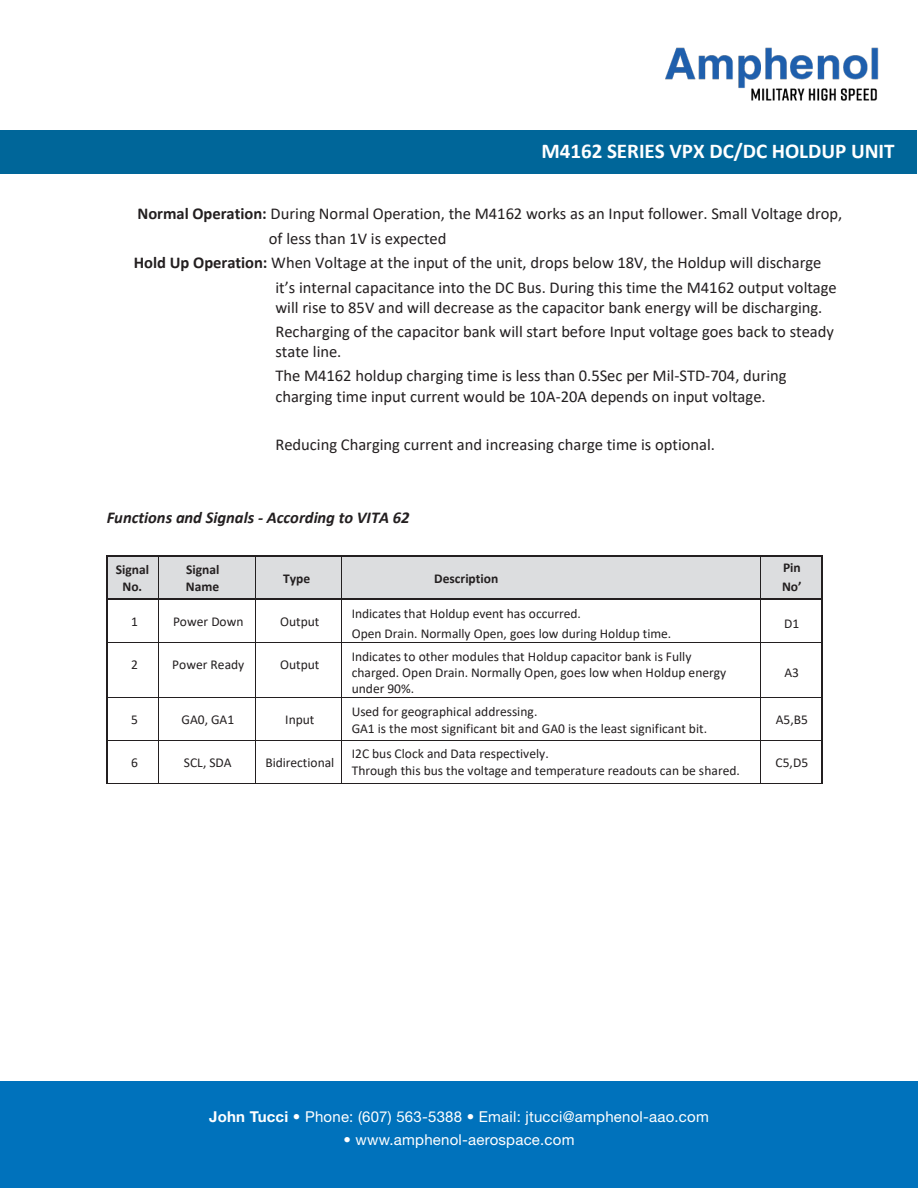
<style>
.page{position:relative;width:918px;height:1188px;background:#fff}
.page>*{position:absolute;margin:0;border:0;box-sizing:border-box;transform-origin:0 0}
.t1{font:700 21.15px "Calibri";letter-spacing:-.005em;color:#fff}
.t2{font:16.5px/24.3px "Calibri";color:#231f20}
.t3{font:italic 700 16.5px "Calibri";letter-spacing:-.005em;color:#231f20}
.t4{font:15px "Helvetica Neue LT Std";letter-spacing:.015em;color:#fff}
.t5{font:13.5px/16px "Calibri";color:#231f20}
.t6{font:700 13.5px/16.5px "Calibri";letter-spacing:-.005em;color:#231f20}
.s1{font-weight:700}
.s2{font-weight:300}
</style>
<div class="page">
<div style="left:0;top:1082px;width:918px;height:106px;background:#0072bc"></div>
<img style="left:665px;top:47px;width:214px;height:54px">
<div style="left:0;top:130px;width:917px;height:43px;background:#069"></div>
<div style="left:108px;top:557px;width:50px;height:42px;background:#dcdddf"></div>
<div style="left:159px;top:557px;width:96px;height:42px;background:#dcdddf"></div>
<div style="left:256px;top:557px;width:86px;height:42px;background:#dcdddf"></div>
<div style="left:342px;top:557px;width:418px;height:42px;background:#dcdddf"></div>
<div style="left:761px;top:557px;width:60px;height:42px;background:#dcdddf"></div>
<hr style="left:108px;top:555px;width:50px;height:2px;background:#231f20">
<hr style="left:159px;top:555px;width:96px;height:2px;background:#231f20">
<hr style="left:256px;top:555px;width:86px;height:2px;background:#231f20">
<hr style="left:343px;top:555px;width:417px;height:2px;background:#231f20">
<hr style="left:762px;top:555px;width:59px;height:2px;background:#231f20">
<hr style="left:106px;top:557px;width:2px;height:42px;background:#231f20">
<hr style="left:158px;top:557px;width:1px;height:42px;background:#231f20">
<hr style="left:255px;top:557px;width:1px;height:42px;background:#231f20">
<hr style="left:342px;top:557px;width:1px;height:42px;background:#231f20">
<hr style="left:760px;top:557px;width:1px;height:42px;background:#231f20">
<hr style="left:821px;top:557px;width:2px;height:42px;background:#231f20">
<hr style="left:108px;top:599px;width:50px;height:1px;background:#231f20">
<hr style="left:159px;top:599px;width:96px;height:1px;background:#231f20">
<hr style="left:256px;top:599px;width:86px;height:1px;background:#231f20">
<hr style="left:343px;top:599px;width:417px;height:1px;background:#231f20">
<hr style="left:762px;top:599px;width:59px;height:1px;background:#231f20">
<hr style="left:106px;top:600px;width:2px;height:43px;background:#231f20">
<hr style="left:158px;top:600px;width:1px;height:43px;background:#231f20">
<hr style="left:255px;top:600px;width:1px;height:43px;background:#231f20">
<hr style="left:342px;top:600px;width:1px;height:43px;background:#231f20">
<hr style="left:760px;top:600px;width:1px;height:43px;background:#231f20">
<hr style="left:821px;top:600px;width:2px;height:43px;background:#231f20">
<hr style="left:108px;top:643px;width:50px;height:1px;background:#231f20">
<hr style="left:158px;top:643px;width:97px;height:1px;background:#231f20">
<hr style="left:256px;top:643px;width:86px;height:1px;background:#231f20">
<hr style="left:342px;top:643px;width:418px;height:1px;background:#231f20">
<hr style="left:761px;top:643px;width:60px;height:1px;background:#231f20">
<hr style="left:106px;top:643px;width:2px;height:54px;background:#231f20">
<hr style="left:158px;top:643px;width:1px;height:54px;background:#231f20">
<hr style="left:255px;top:643px;width:1px;height:54px;background:#231f20">
<hr style="left:342px;top:643px;width:1px;height:54px;background:#231f20">
<hr style="left:760px;top:643px;width:1px;height:54px;background:#231f20">
<hr style="left:821px;top:643px;width:2px;height:54px;background:#231f20">
<hr style="left:108px;top:697px;width:50px;height:1px;background:#231f20">
<hr style="left:158px;top:697px;width:97px;height:1px;background:#231f20">
<hr style="left:256px;top:697px;width:86px;height:1px;background:#231f20">
<hr style="left:342px;top:697px;width:418px;height:1px;background:#231f20">
<hr style="left:761px;top:697px;width:60px;height:1px;background:#231f20">
<hr style="left:106px;top:698px;width:2px;height:42px;background:#231f20">
<hr style="left:158px;top:698px;width:1px;height:42px;background:#231f20">
<hr style="left:255px;top:698px;width:1px;height:42px;background:#231f20">
<hr style="left:342px;top:698px;width:1px;height:42px;background:#231f20">
<hr style="left:760px;top:698px;width:1px;height:42px;background:#231f20">
<hr style="left:821px;top:698px;width:2px;height:42px;background:#231f20">
<hr style="left:108px;top:740px;width:50px;height:1px;background:#231f20">
<hr style="left:158px;top:740px;width:97px;height:1px;background:#231f20">
<hr style="left:256px;top:740px;width:86px;height:1px;background:#231f20">
<hr style="left:342px;top:740px;width:418px;height:1px;background:#231f20">
<hr style="left:761px;top:740px;width:60px;height:1px;background:#231f20">
<hr style="left:106px;top:741px;width:2px;height:42px;background:#231f20">
<hr style="left:106px;top:783px;width:52px;height:1px;background:#231f20">
<hr style="left:158px;top:741px;width:1px;height:42px;background:#231f20">
<hr style="left:158px;top:783px;width:97px;height:1px;background:#231f20">
<hr style="left:255px;top:741px;width:1px;height:42px;background:#231f20">
<hr style="left:256px;top:783px;width:86px;height:1px;background:#231f20">
<hr style="left:342px;top:741px;width:1px;height:42px;background:#231f20">
<hr style="left:342px;top:783px;width:418px;height:1px;background:#231f20">
<hr style="left:760px;top:741px;width:1px;height:42px;background:#231f20">
<hr style="left:761px;top:783px;width:60px;height:1px;background:#231f20">
<hr style="left:821px;top:741px;width:2px;height:42px;background:#231f20">
<p class="t1" style="left:542px;top:136px;width:355px">M4162 SERIES VPX DC/DC HOLDUP UNIT</p>
<p class="t2" style="left:137px;top:201px;width:706px"><span class="s1">Normal Operation:</span> During Normal Operation, the M4162 works as an Input follower. Small Voltage drop,</p>
<p class="t2" style="left:269px;top:226px;width:179px">of less than 1V is expected</p>
<p class="t2" style="left:134px;top:250px;width:689px"><span class="s1">Hold Up Operation:</span> When Voltage at the input of the unit, drops below 18V, the Holdup will discharge</p>
<p class="t2" style="left:275px;top:274px;width:563px">it’s internal capacitance into the DC Bus. During this time the M4162 output voltage</p>
<p class="t2" style="left:275px;top:295px;width:560px">will rise to 85V and will decrease as the capacitor bank energy will be discharging.<br>Recharging of the capacitor bank will start before Input voltage goes back to steady</p>
<p class="t2" style="left:275px;top:339px;width:513px">state line.<br>The M4162 holdup charging time is less than 0.5Sec per Mil-STD-704, during</p>
<p class="t2" style="left:275px;top:384px;width:492px">charging time input current would be 10A-20A depends on input voltage.</p>
<p class="t2" style="left:275px;top:432px;width:441px">Reducing Charging current and increasing charge time is optional.</p>
<p class="t3" style="left:107px;top:506px;width:304px">Functions and Signals - According to VITA 62</p>
<p class="t6" style="left:116px;top:561px;width:35px;text-align:center">Signal<br>No.</p>
<p class="t6" style="left:186px;top:561px;width:35px">Signal<br>Name</p>
<p class="t6" style="left:283px;top:570px;width:29px">Type</p>
<p class="t6" style="left:434px;top:570px;width:66px">Description</p>
<p class="t6" style="left:782px;top:558px;width:21px;line-height:18.9px">Pin<br>No’</p>
<p class="t5" style="left:131px;top:613px;width:8px">1</p>
<p class="t5" style="left:173px;top:613px;width:72px">Power Down</p>
<p class="t5" style="left:280px;top:613px;width:41px">Output</p>
<p class="t5" style="left:352px;top:603px;width:321px;line-height:20px">Indicates that Holdup event has occurred.<br>Open Drain. Normally Open, goes low during Holdup time.</p>
<p class="t5" style="left:784px;top:616px;width:17px">D1</p>
<p class="t5" style="left:131px;top:656px;width:8px">2</p>
<p class="t5" style="left:172px;top:656px;width:73px">Power Ready</p>
<p class="t5" style="left:280px;top:656px;width:41px">Output</p>
<p class="t5" style="left:352px;top:648px;width:376px">Indicates to other modules that Holdup capacitor bank is Fully charged. Open Drain. Normally Open, goes low when Holdup energy under 90%.</p>
<p class="t5" style="left:784px;top:664px;width:16px">A3</p>
<p class="t5" style="left:131px;top:711px;width:8px">5</p>
<p class="t5" style="left:182px;top:711px;width:54px">GA0, GA1</p>
<p class="t5" style="left:285px;top:711px;width:30px">Input</p>
<p class="t5" style="left:352px;top:703px;width:357px;line-height:16.8px">Used for geographical addressing.<br>GA1 is the most significant bit and GA0 is the least significant bit.</p>
<p class="t5" style="left:776px;top:711px;width:34px">A5,B5</p>
<p class="t5" style="left:131px;top:754px;width:8px">6</p>
<p class="t5" style="left:184px;top:754px;width:49px">SCL, SDA</p>
<p class="t5" style="left:265px;top:754px;width:70px">Bidirectional</p>
<p class="t5" style="left:352px;top:745px;width:390px;line-height:16.5px">I2C bus Clock and Data respectively.<br>Through this bus the voltage and temperature readouts can be shared.</p>
<p class="t5" style="left:776px;top:754px;width:34px">C5,D5</p>
<p class="t4" style="left:209px;top:1108px;width:501px"><span class="s1">John Tucci</span> <span class="s2">•</span> Phone: (607) 563-5388 <span class="s2">•</span> Email: jtucci@amphenol-aao.com</p>
<p class="t4" style="left:343px;top:1131px;width:233px"><span class="s2">•</span> www.amphenol-aerospace.com</p>
</div>
